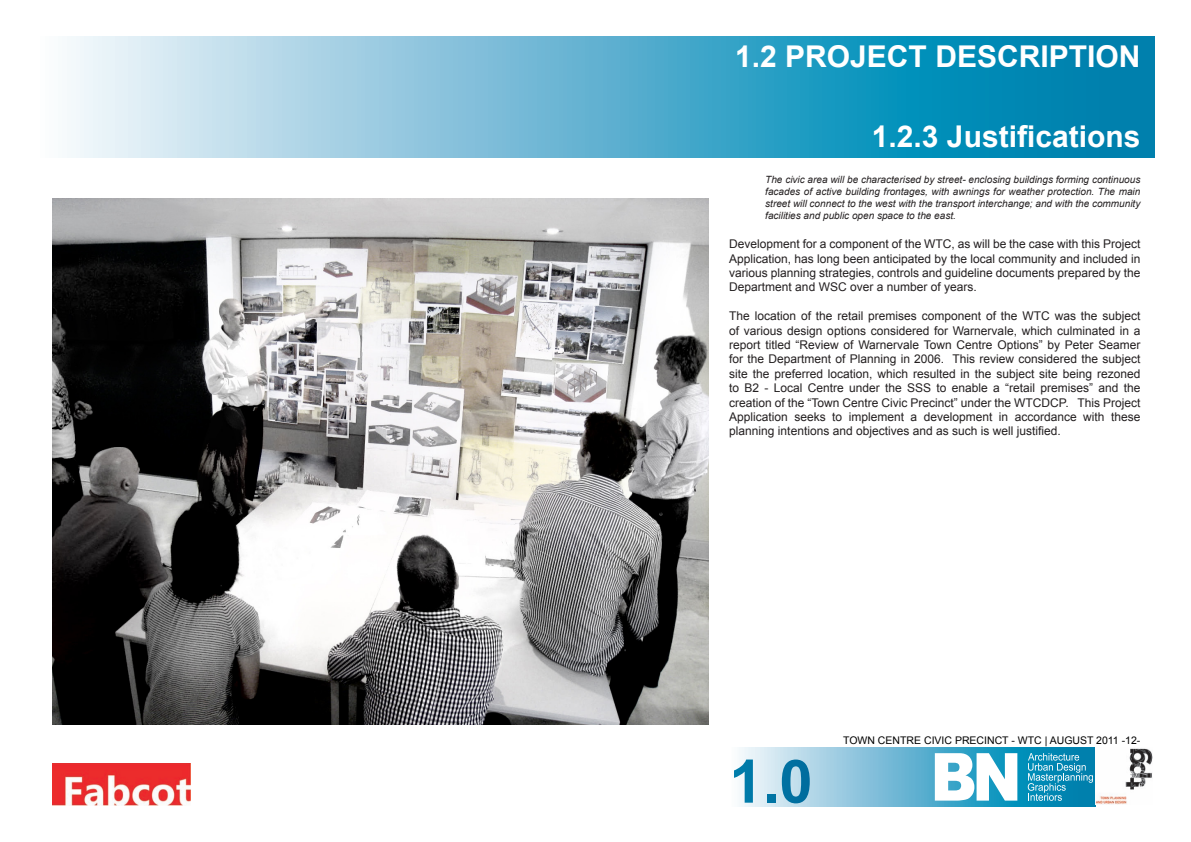
<style>
.page{position:relative;width:1191px;height:842px;background:#fff}
.page>*{position:absolute;margin:0;border:0;box-sizing:border-box;transform-origin:0 0}
.t1{font:700 60px "Arial";color:#0080ad}
.t2{font:700 30px "Arial";color:#fff}
.t3{font:12px/14.4px "Arial";color:#231f20;text-align:justify}
.t4{font:10.5px "Arial";color:#000}
.t5{font:italic 10px/12px "Arial";color:#231f20;text-align:justify}
</style>
<div class="page">
<img style="left:52px;top:763px;width:138px;height:43px">
<svg style="left:67px;top:36px;width:1088px;height:121px;background:#63b4d1"></svg>
<svg style="left:739px;top:747px;width:356px;height:59px;background:#89c5dc"></svg>
<svg style="left:934px;top:753px;width:83px;height:48px"></svg>
<svg style="left:1027px;top:753px;width:66px;height:48px;background:#2f9bbf"></svg>
<img style="left:1095px;top:748px;width:57px;height:57px">
<img style="left:52px;top:198px;width:657px;height:526px">
<p class="t2" style="left:735px;top:36px;width:407px">1.2 PROJECT DESCRIPTION</p>
<p class="t2" style="left:872px;top:117px;width:270px">1.2.3 Justifications</p>
<p class="t5" style="left:765px;top:174px;width:376px">The civic area will be characterised by street- enclosing buildings forming continuous facades of active building frontages, with awnings for weather protection. The main street will connect to the west with the transport interchange; and with the community facilities and public open space to the east.</p>
<p class="t3" style="left:729px;top:237px;width:412px">Development for a component of the WTC, as will be the case with this Project Application, has long been anticipated by the local community and included in various planning strategies, controls and guideline documents prepared by the Department and WSC over a number of years.</p>
<p class="t3" style="left:729px;top:309px;width:412px">The location of the retail premises component of the WTC was the subject of various design options considered for Warnervale, which culminated in a report titled “Review of Warnervale Town Centre Options” by Peter Seamer for the Department of Planning in 2006. This review considered the subject site the preferred location, which resulted in the subject site being rezoned to B2 - Local Centre under the SSS to enable a “retail premises” and the creation of the “Town Centre Civic Precinct” under the WTCDCP. This Project Application seeks to implement a development in accordance with these planning intentions and objectives and as such is well justified.</p>
<p class="t1" style="left:729px;top:741px;width:85px">1.0</p>
<p class="t4" style="left:843px;top:733px;width:299px">TOWN CENTRE CIVIC PRECINCT - WTC | AUGUST 2011 -12-</p>
</div>
